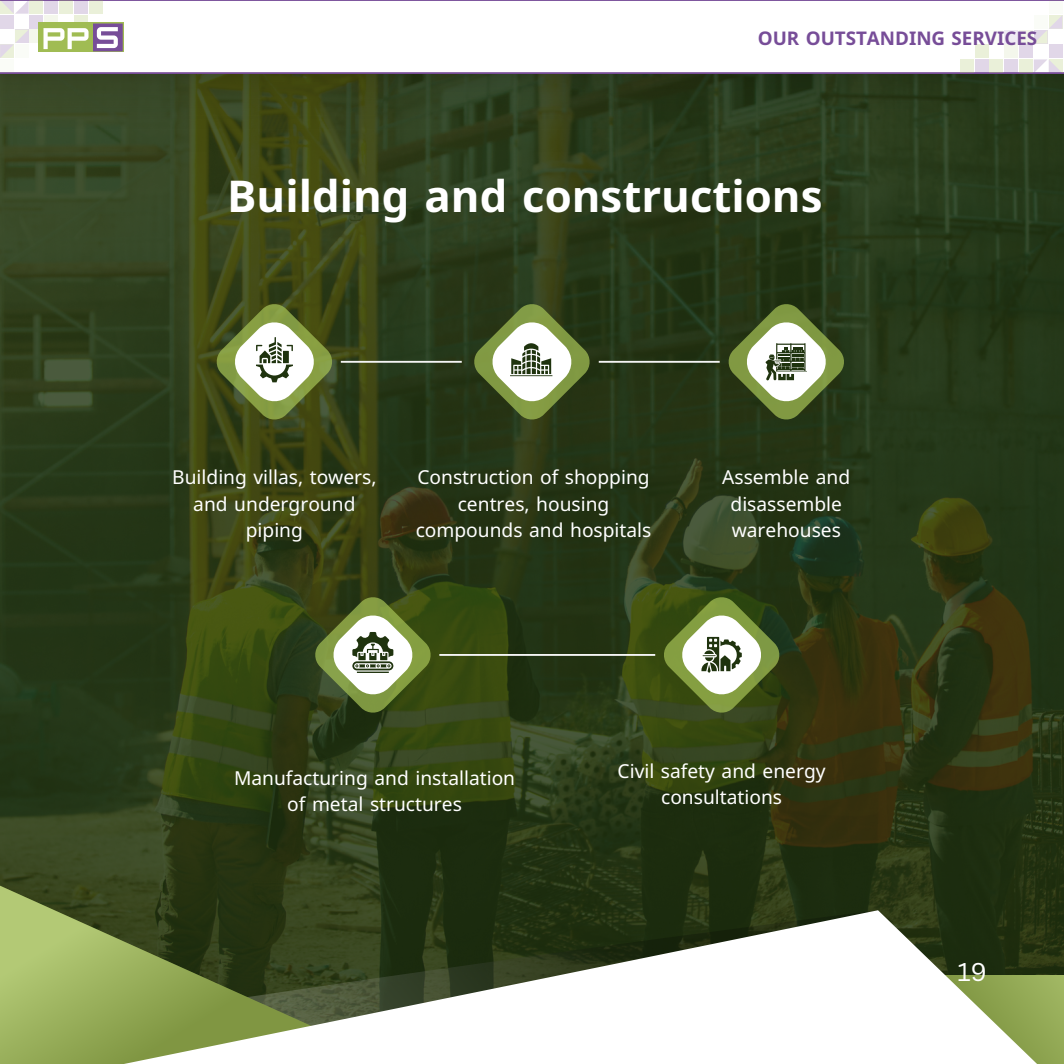
<style>
.page{position:relative;width:1064px;height:1064px;background:#fff}
.page>*{position:absolute;margin:0;border:0;box-sizing:border-box;transform-origin:0 0}
.t1{font:700 43.75px "Noto Sans";color:#fff}
.t2{font:25px "Canva Sans";color:#fff}
.t3{font:19.25px/26.2px "Noto Sans";color:#fff;text-align:center}
.t4{font:700 18.75px "Noto Sans";color:#774d98}
</style>
<div class="page">
<img style="left:0;top:151px;width:1063px;height:759px">
<img style="left:0;top:73px;width:1063px;height:78px">
<svg style="left:0;top:0;width:1063px;height:73px"></svg>
<div style="left:30px;top:30px;width:13px;height:13px;background:#f4f7ec"></div>
<svg style="left:44px;top:15px;width:14px;height:8px"></svg>
<div style="left:30px;top:0;width:13px;height:14px;background:#eaf0d9"></div>
<div style="left:0;top:15px;width:14px;height:13px;background:#e1d7e8"></div>
<div style="left:0;top:59px;width:14px;height:14px;background:#fafcf7"></div>
<div style="left:30px;top:15px;width:13px;height:13px;background:#e1d7e8"></div>
<div style="left:44px;top:0;width:14px;height:14px;background:#e1d7e8"></div>
<svg style="left:74px;top:15px;width:13px;height:8px"></svg>
<div style="left:89px;top:0;width:13px;height:14px;background:#eaf0d9"></div>
<div style="left:59px;top:0;width:14px;height:14px;background:#eaf0d9"></div>
<div style="left:74px;top:0;width:14px;height:14px;background:#e1d7e8"></div>
<svg style="left:0;top:0;width:29px;height:14px"></svg>
<svg style="left:0;top:30px;width:29px;height:28px"></svg>
<div style="left:1018px;top:30px;width:14px;height:13px;background:#f4f7ec"></div>
<div style="left:1004px;top:45px;width:13px;height:13px;background:#f4f7ec"></div>
<div style="left:1018px;top:59px;width:14px;height:14px;background:#eaf0d9"></div>
<div style="left:1048px;top:45px;width:13px;height:13px;background:#e1d7e8"></div>
<div style="left:1048px;top:0;width:13px;height:14px;background:#fafcf7"></div>
<div style="left:1018px;top:45px;width:14px;height:13px;background:#e1d7e8"></div>
<div style="left:1004px;top:59px;width:13px;height:14px;background:#e1d7e8"></div>
<div style="left:974px;top:45px;width:14px;height:13px;background:#eaf0d9"></div>
<div style="left:959px;top:59px;width:14px;height:14px;background:#eaf0d9"></div>
<div style="left:989px;top:30px;width:13px;height:13px;background:#fafcf7"></div>
<div style="left:989px;top:59px;width:13px;height:14px;background:#eaf0d9"></div>
<div style="left:1004px;top:30px;width:13px;height:13px;background:#f0ecf4"></div>
<div style="left:974px;top:59px;width:14px;height:14px;background:#e1d7e8"></div>
<svg style="left:1033px;top:59px;width:28px;height:14px"></svg>
<svg style="left:1033px;top:15px;width:28px;height:28px"></svg>
<svg style="left:38px;top:23px;width:85px;height:29px"></svg>
<svg style="left:0;top:884px;width:453px;height:26px;background:#36441d"></svg>
<svg style="left:0;top:910px;width:1063px;height:153px"></svg>
<hr style="left:341px;top:361px;width:120px;height:1px;background:#f4f4f4">
<hr style="left:598px;top:361px;width:121px;height:1px;background:#f4f4f4">
<hr style="left:439px;top:653px;width:216px;height:2px;background:#f4f4f4">
<svg style="left:728px;top:304px;width:116px;height:115px"></svg>
<svg style="left:473px;top:304px;width:116px;height:115px"></svg>
<svg style="left:663px;top:596px;width:116px;height:116px"></svg>
<svg style="left:216px;top:304px;width:116px;height:115px"></svg>
<svg style="left:315px;top:596px;width:116px;height:116px"></svg>
<p class="t4" style="left:757px;top:25px;width:281px">OUR OUTSTANDING SERVICES</p>
<p class="t1" style="left:227px;top:165px;width:596px">Building and constructions</p>
<p class="t3" style="left:172px;top:463px;width:206px">Building villas, towers, and underground piping</p>
<p class="t3" style="left:415px;top:463px;width:237px">Construction of shopping centres, housing compounds and hospitals</p>
<p class="t3" style="left:722px;top:463px;width:129px">Assemble and disassemble warehouses</p>
<p class="t3" style="left:234px;top:763px;width:282px">Manufacturing and installation of metal structures</p>
<p class="t3" style="left:617px;top:756px;width:209px">Civil safety and energy consultations</p>
<p class="t2" style="left:957px;top:954px;width:31px">19</p>
</div>
